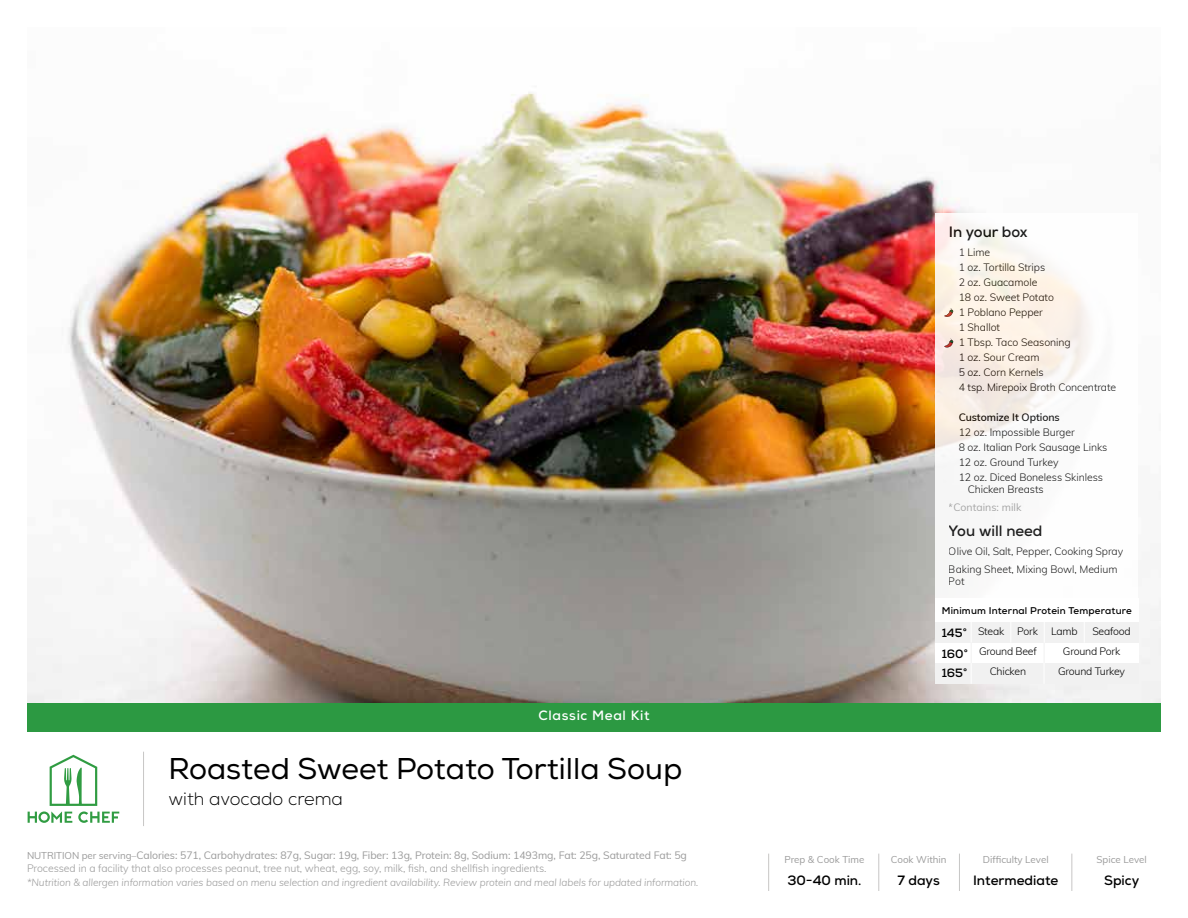
<style>
.page{position:relative;width:1188px;height:918px;background:#fff}
.page>*{position:absolute;margin:0;border:0;box-sizing:border-box;transform-origin:0 0}
.t1{font:30px "Nexa";color:#000}
.t2{font:300 18px "Nexa";color:#000}
.t3{font:700 15px "Nexa";color:#000}
.t4{font:700 13.5px "Nexa";color:#000}
.t5{font:700 13.5px "Nexa";letter-spacing:.05em;color:#fff}
.t6{font:700 12px/20px "Nexa";color:#000;text-align:justify}
.t7{font:300 10.5px/15px "Muli";letter-spacing:-.005em;color:#000}
.t8{font:300 10.5px/13.5px "Muli";letter-spacing:-.005em;color:#9a9a9a}
.t9{font:600 10.5px "Muli";letter-spacing:-.005em;color:#000}
.t10{font:10.5px "Muli";color:#9a9a9a}
.t11{font:italic 300 10.2px "Muli";letter-spacing:-.005em;color:#9a9a9a}
.t12{font:9.75px "Muli";color:#9a9a9a}
.t13{font:700 9.75px "Nexa";letter-spacing:.02em;color:#000}
.s1{font-weight:400;font-size:9.75px}
.s2{font-weight:400}
</style>
<div class="page">
<img style="left:27px;top:92px;width:1134px;height:611px">
<hr style="left:143px;top:752px;width:1px;height:74px;background:#c7c6c5">
<hr style="left:878px;top:854px;width:1px;height:37px;background:#c7c6c5">
<hr style="left:768px;top:854px;width:1px;height:37px;background:#c7c6c5">
<hr style="left:959px;top:854px;width:1px;height:37px;background:#c7c6c5">
<hr style="left:1071px;top:854px;width:1px;height:37px;background:#c7c6c5">
<svg style="left:28px;top:755px;width:91px;height:68px"></svg>
<svg style="left:935px;top:213px;width:203px;height:386px"></svg>
<svg style="left:944px;top:308px;width:9px;height:9px"></svg>
<div style="left:935px;top:599px;width:203px;height:85px;background:#fff"></div>
<div style="left:935px;top:663px;width:203px;height:21px;background:#f1f1f1"></div>
<div style="left:935px;top:622px;width:203px;height:21px;background:#f1f1f1"></div>
<svg style="left:944px;top:339px;width:9px;height:8px"></svg>
<div style="left:27px;top:703px;width:1134px;height:28px;background:#2c9942"></div>
<p class="t5" style="left:538px;top:707px;width:113px">Classic Meal Kit</p>
<h1 class="t1" style="left:168px;top:751px;width:515px">Roasted Sweet Potato Tortilla Soup</h1>
<h2 class="t2" style="left:168px;top:788px;width:176px">with avocado crema</h2>
<p class="t8" style="left:27px;top:848px;width:661px"><span class="s1">NUTRITION per serving–</span><span class="s2">Calories: 571, Carbohydrates: 87g, Sugar: 19g, Fiber: 13g, Protein: 8g, Sodium: 1493mg, Fat: 25g, Saturated Fat: 5g<br></span>Processed in a facility that also processes peanut, tree nut, wheat, egg, soy, milk, fish, and shellfish ingredients.</p>
<p class="t11" style="left:27px;top:875px;width:673px">*Nutrition &amp; allergen information varies based on menu selection and ingredient availability. Review protein and meal labels for updated information.</p>
<h3 class="t3" style="left:949px;top:223px;width:80px">In your box</h3>
<p class="t7" style="left:959px;top:244px;width:159px">1 Lime<br>1 oz. Tortilla Strips<br>2 oz. Guacamole<br>18 oz. Sweet Potato<br>1 Poblano Pepper<br>1 Shallot<br>1 Tbsp. Taco Seasoning<br>1 oz. Sour Cream<br>5 oz. Corn Kernels<br>4 tsp. Mirepoix Broth Concentrate</p>
<p class="t9" style="left:959px;top:410px;width:103px">Customize It Options</p>
<p class="t7" style="left:959px;top:425px;width:150px">12 oz. Impossible Burger<br>8 oz. Italian Pork Sausage Links<br>12 oz. Ground Turkey<br>12 oz. Diced Boneless Skinless</p>
<p class="t7" style="left:968px;top:482px;width:78px">Chicken Breasts</p>
<p class="t10" style="left:949px;top:500px;width:74px">*Contains: milk</p>
<h3 class="t3" style="left:949px;top:521px;width:95px">You will need</h3>
<p class="t7" style="left:949px;top:541px;width:176px;line-height:18.8px">Olive Oil, Salt, Pepper, Cooking Spray<br>Baking Sheet, Mixing Bowl, Medium</p>
<p class="t7" style="left:949px;top:574px;width:17px">Pot</p>
<p class="t13" style="left:942px;top:604px;width:192px">Minimum Internal Protein Temperature</p>
<p class="t7" style="left:978px;top:623px;width:28px">Steak</p>
<p class="t7" style="left:1051px;top:623px;width:28px">Lamb</p>
<p class="t7" style="left:1092px;top:623px;width:40px">Seafood</p>
<p class="t7" style="left:1058px;top:664px;width:68px">Ground Turkey</p>
<p class="t7" style="left:1017px;top:623px;width:22px">Pork</p>
<p class="t7" style="left:990px;top:664px;width:38px">Chicken</p>
<p class="t6" style="left:942px;top:623px;width:28px">145° 160° 165°</p>
<p class="t7" style="left:979px;top:643px;width:59px">Ground Beef</p>
<p class="t7" style="left:1063px;top:643px;width:59px">Ground Pork</p>
<p class="t12" style="left:784px;top:853px;width:82px">Prep &amp; Cook Time</p>
<p class="t12" style="left:891px;top:853px;width:57px">Cook Within</p>
<p class="t12" style="left:983px;top:853px;width:67px">Difficulty Level</p>
<p class="t12" style="left:1097px;top:853px;width:52px">Spice Level</p>
<p class="t4" style="left:787px;top:872px;width:76px">30-40 min.</p>
<p class="t4" style="left:897px;top:871px;width:44px">7 days</p>
<p class="t4" style="left:973px;top:872px;width:87px">Intermediate</p>
<p class="t4" style="left:1104px;top:872px;width:37px">Spicy</p>
</div>
